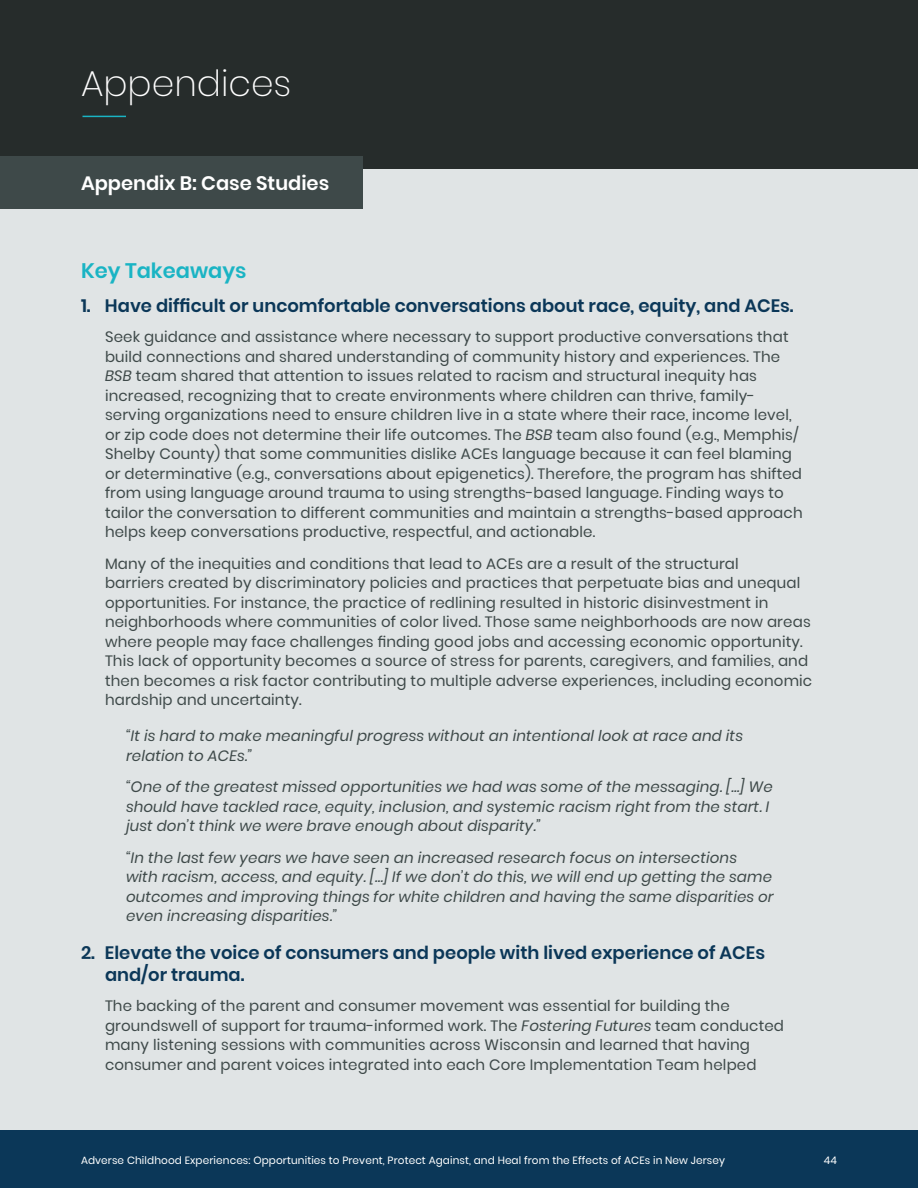
<style>
.page{position:relative;width:918px;height:1188px;background:#e0e4e5}
.page>*{position:absolute;margin:0;border:0;box-sizing:border-box;transform-origin:0 0}
.t1{font:200 36px "Poppins";color:#fff}
.t2{font:600 21px "Poppins";color:#1ab4c4}
.t3{font:600 19.5px "Poppins";color:#fff}
.H3___OL{font:600 18px/22.5px "Poppins";color:#0b3758}
.body___I4{font:15px/19.5px "Poppins";letter-spacing:.01em;color:#3e4949}
.body___I4___Quote{font:italic 15px/19.5px "Poppins";letter-spacing:.01em;color:#3e4949}
.t4{font:10.5px "Poppins";letter-spacing:.01em;color:#fff}
.s1{font-style:italic}
</style>
<div class="page">
<div style="left:0;top:1130px;width:918px;height:58px;background:#0b3758"></div>
<div style="left:0;top:0;width:918px;height:169px;background:#262c2b"></div>
<hr style="left:82px;top:116px;width:44px;height:1px;background:#1ab4c4">
<div style="left:0;top:156px;width:362px;height:52px;background:#3e4949"></div>
<h1 class="t1" style="left:81px;top:63px;width:212px">Appendices</h1>
<h3 class="t3" style="left:81px;top:172px;width:250px">Appendix B: Case Studies</h3>
<p class="t2" style="left:81px;top:258px;width:167px">Key Takeaways</p>
<p class="H3___OL" style="left:81px;top:295px;width:714px">1. Have difficult or uncomfortable conversations about race, equity, and ACEs.</p>
<p class="body___I4" style="left:105px;top:327px;width:699px">Seek guidance and assistance where necessary to support productive conversations that build connections and shared understanding of community history and experiences. The <span class="s1">BSB</span> team shared that attention to issues related to racism and structural inequity has increased, recognizing that to create environments where children can thrive, family&shy;serving organizations need to ensure children live in a state where their race, income level, or zip code does not determine their life outcomes. The <span class="s1">BSB</span> team also found (e.g., Memphis/ Shelby County) that some communities dislike ACEs language because it can feel blaming or determinative (e.g., conversations about epigenetics). Therefore, the program has shifted from using language around trauma to using strengths-based language. Finding ways to tailor the conversation to different communities and maintain a strengths-based approach helps keep conversations productive, respectful, and actionable.</p>
<p class="body___I4" style="left:105px;top:554px;width:709px">Many of the inequities and conditions that lead to ACEs are a result of the structural<br>barriers created by discriminatory policies and practices that perpetuate bias and unequal opportunities. For instance, the practice of redlining resulted in historic disinvestment in neighborhoods where communities of color lived. Those same neighborhoods are now areas where people may face challenges finding good jobs and accessing economic opportunity.<br>This lack of opportunity becomes a source of stress for parents, caregivers, and families, and then becomes a risk factor contributing to multiple adverse experiences, including economic hardship and uncertainty.</p>
<p class="body___I4___Quote" style="left:126px;top:726px;width:618px">“It is hard to make meaningful progress without an intentional look at race and its relation to ACEs.”</p>
<p class="body___I4___Quote" style="left:126px;top:777px;width:648px">“One of the greatest missed opportunities we had was some of the messaging. […] We should have tackled race, equity, inclusion, and systemic racism right from the start. I just don’t think we were brave enough about disparity.”</p>
<p class="body___I4___Quote" style="left:126px;top:848px;width:649px">“In the last few years we have seen an increased research focus on intersections<br>with racism, access, and equity. […] If we don’t do this, we will end up getting the same outcomes and improving things for white children and having the same disparities or even increasing disparities.”</p>
<p class="H3___OL" style="left:105px;top:941px;width:662px;text-indent:-24px">2. Elevate the voice of consumers and people with lived experience of ACEs and/or trauma.</p>
<p class="body___I4" style="left:105px;top:996px;width:681px">The backing of the parent and consumer movement was essential for building the groundswell of support for trauma-informed work. The <span class="s1">Fostering Futures</span> team conducted many listening sessions with communities across Wisconsin and learned that having consumer and parent voices integrated into each Core Implementation Team helped</p>
<p class="t4" style="left:81px;top:1154px;width:645px">Adverse Childhood Experiences: Opportunities to Prevent, Protect Against, and Heal from the Effects of ACEs in New Jersey</p>
<p class="t4" style="left:824px;top:1154px;width:15px">44</p>
</div>
